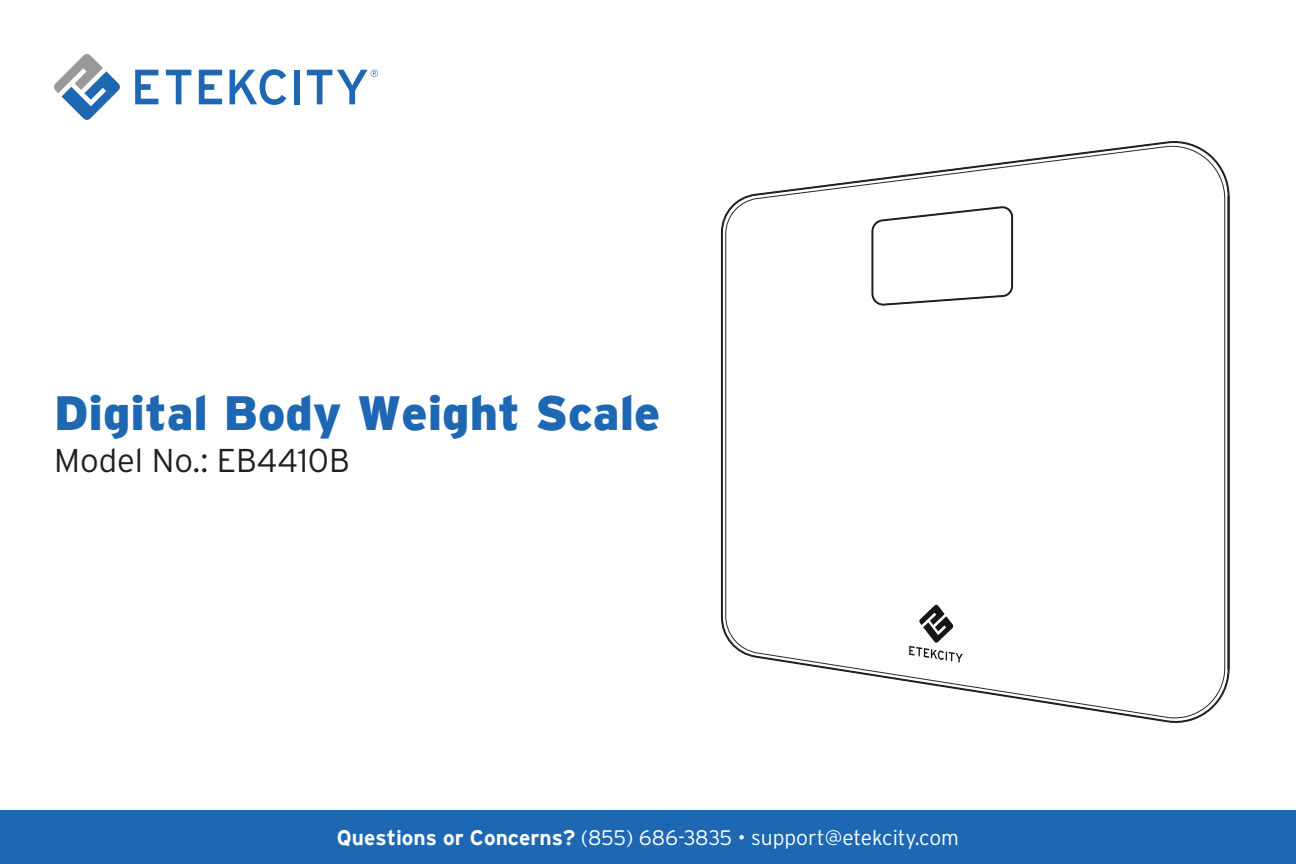
<style>
.page{position:relative;width:1296px;height:864px;background:#fff}
.page>*{position:absolute;margin:0;border:0;box-sizing:border-box;transform-origin:0 0}
.Cover_Title{font:900 48px "Interstate";color:#1e67b3}
.Cover_Title-2{font:300 33px "Interstate";color:#231f20}
.Cover_Bar_Text{font:300 21px "Interstate";color:#fff}
.s1{font-weight:700}
</style>
<div class="page">
<div style="left:0;top:810px;width:1296px;height:54px;background:#1e67b3"></div>
<svg style="left:166px;top:70px;width:25px;height:34px"></svg>
<svg style="left:230px;top:69px;width:56px;height:36px"></svg>
<div style="left:294px;top:70px;width:5px;height:34px;background:#1e67b3"></div>
<svg style="left:135px;top:70px;width:23px;height:34px"></svg>
<svg style="left:199px;top:70px;width:23px;height:34px"></svg>
<svg style="left:54px;top:54px;width:66px;height:66px"></svg>
<svg style="left:307px;top:70px;width:71px;height:34px"></svg>
<svg style="left:721px;top:141px;width:509px;height:582px"></svg>
<svg style="left:725px;top:144px;width:500px;height:575px"></svg>
<div style="left:1228px;top:196px;width:1px;height:473px;border:1px solid #231f20"></div>
<svg style="left:871px;top:206px;width:142px;height:100px"></svg>
<svg style="left:909px;top:605px;width:54px;height:58px"></svg>
<p class="Cover_Title" style="left:54px;top:388px;width:608px">Digital Body Weight Scale</p>
<p class="Cover_Title-2" style="left:54px;top:442px;width:297px">Model No.: EB4410B</p>
<p class="Cover_Bar_Text" style="left:337px;top:826px;width:624px"><span class="s1">Questions or Concerns?</span> (855) 686-3835 • support@etekcity.com</p>
</div>
